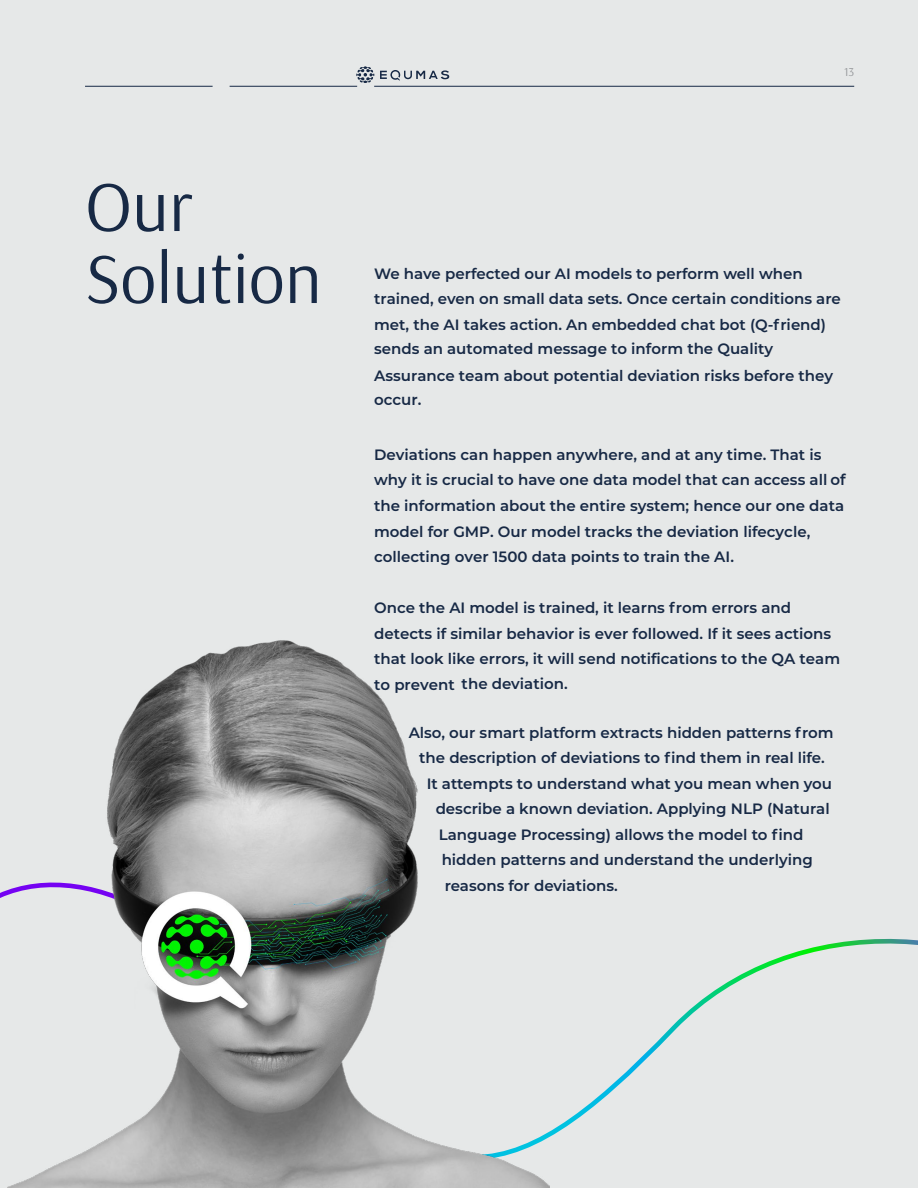
<style>
.page{position:relative;width:918px;height:1188px;background:#e6e8e8}
.page>*{position:absolute;margin:0;border:0;box-sizing:border-box;transform-origin:0 0}
.t1{font:72px/72px "Arsenal";color:#172945}
.t2{font:600 15px/25.2px "Montserrat";color:#172945}
.t3{font:12px "Arsenal";color:#939598}
</style>
<div class="page">
<svg style="left:0;top:890px;width:918px;height:247px"></svg>
<hr style="left:85px;top:86px;width:128px;height:1px;background:#172945">
<hr style="left:230px;top:86px;width:127px;height:1px;background:#172945">
<hr style="left:374px;top:86px;width:480px;height:1px;background:#172945">
<svg style="left:356px;top:66px;width:18px;height:17px"></svg>
<svg style="left:380px;top:70px;width:69px;height:10px"></svg>
<img style="left:7px;top:640px;width:543px;height:548px">
<h1 class="t1" style="left:85px;top:169px;width:238px">Our<br>Solution</h1>
<p class="t3" style="left:844px;top:64px;width:12px">13</p>
<p class="t2" style="left:374px;top:260px;width:468px">We have perfected our AI models to perform well when trained, even on small data sets. Once certain conditions are met, the AI takes action. An embedded chat bot (Q-friend) sends an automated message to inform the Quality</p>
<p class="t2" style="left:374px;top:362px;width:461px;line-height:24.8px">Assurance team about potential deviation risks before they occur.</p>
<p class="t2" style="left:374px;top:442px;width:473px;line-height:24.5px">Deviations can happen anywhere, and at any time. That is why it is crucial to have one data model that can access all of</p>
<p class="t2" style="left:374px;top:492px;width:471px;line-height:26px">the information about the entire system; hence our one data model for GMP. Our model tracks the deviation lifecycle, collecting over 1500 data points to train the AI.</p>
<p class="t2" style="left:374px;top:595px;width:467px">Once the AI model is trained, it learns from errors and detects if similar behavior is ever followed. If it sees actions that look like errors, it will send notifications to the QA team to prevent the deviation.</p>
<p class="t2" style="left:409px;top:719px;width:426px">Also, our smart platform extracts hidden patterns from</p>
<p class="t2" style="left:419px;top:745px;width:407px">the description of deviations to find them in real life.</p>
<p class="t2" style="left:427px;top:770px;width:407px">It attempts to understand what you mean when you</p>
<p class="t2" style="left:436px;top:796px;width:396px">describe a known deviation. Applying NLP (Natural</p>
<p class="t2" style="left:439px;top:821px;width:366px">Language Processing) allows the model to find</p>
<p class="t2" style="left:442px;top:847px;width:373px">hidden patterns and understand the underlying</p>
<p class="t2" style="left:445px;top:872px;width:175px">reasons for deviations.</p>
</div>
